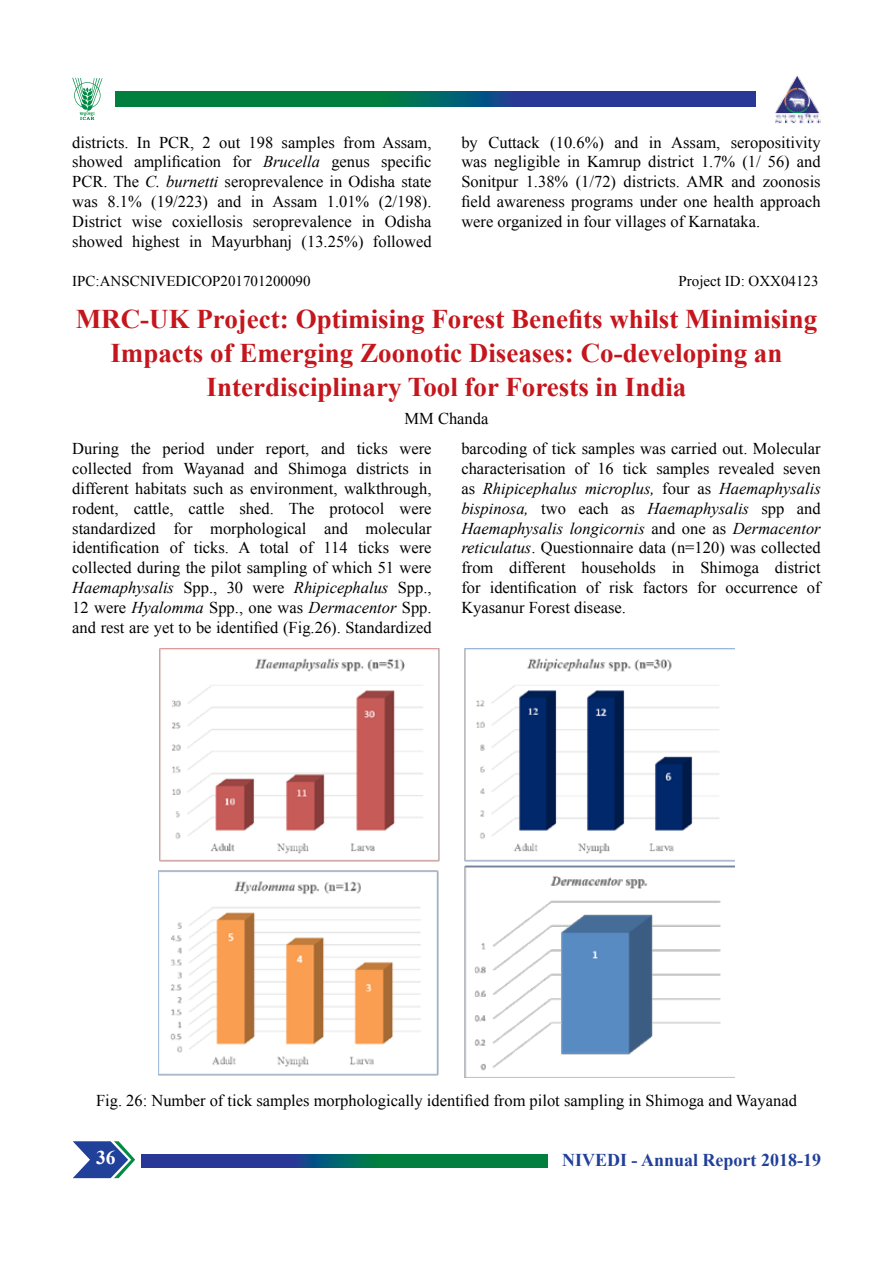
<style>
.page{position:relative;width:893px;height:1263px;background:#fff}
.page>*{position:absolute;margin:0;border:0;box-sizing:border-box;transform-origin:0 0}
.t1{font:700 27px/33.8px "Times New Roman";color:#c4161c;text-align:center}
.t2{font:700 19.5px "Times New Roman";color:#fff}
.t3{font:700 18px "Times New Roman";color:#21409a}
.t4{font:16.5px/19.8px "Times New Roman";color:#000;text-align:justify}
.t5{font:15px "Times New Roman";color:#000}
.s1{font-style:italic}
</style>
<div class="page">
<svg style="left:141px;top:1154px;width:407px;height:14px;background:#105e68"></svg>
<svg style="left:72px;top:78px;width:31px;height:42px"></svg>
<img style="left:775px;top:75px;width:46px;height:48px">
<svg style="left:116px;top:91px;width:639px;height:15px;background:#105e68"></svg>
<svg style="left:73px;top:1141px;width:62px;height:37px"></svg>
<img style="left:158px;top:649px;width:577px;height:428px">
<p class="t4" style="left:72px;top:132px;width:361px">districts. In PCR, 2 out 198 samples from Assam, showed amplification for <span class="s1">Brucella</span> genus specific PCR. The <span class="s1">C. burnetti</span> seroprevalence in Odisha state was 8.1% (19/223) and in Assam 1.01% (2/198).<br>District wise coxiellosis seroprevalence in Odisha showed highest in Mayurbhanj (13.25%) followed</p>
<p class="t4" style="left:461px;top:132px;width:361px">by Cuttack (10.6%) and in Assam, seropositivity was negligible in Kamrup district 1.7% (1/ 56) and Sonitpur 1.38% (1/72) districts. AMR and zoonosis field awareness programs under one health approach were organized in four villages of Karnataka.</p>
<p class="t5" style="left:72px;top:271px;width:240px">IPC:ANSCNIVEDICOP201701200090</p>
<p class="t5" style="left:679px;top:271px;width:141px">Project ID: OXX04123</p>
<h1 class="t1" style="left:76px;top:301px;width:743px">MRC-UK Project: Optimising Forest Benefits whilst Minimising<br>Impacts of Emerging Zoonotic Diseases: Co-developing an<br>Interdisciplinary Tool for Forests in India</h1>
<p class="t4" style="left:72px;top:403px;width:418px;line-height:30.5px;text-indent:332px">MM Chanda<br>During the period under report, and ticks were</p>
<p class="t4" style="left:72px;top:458px;width:361px">collected from Wayanad and Shimoga districts in different habitats such as environment, walkthrough, rodent, cattle, cattle shed. The protocol were standardized for morphological and molecular identification of ticks. A total of 114 ticks were collected during the pilot sampling of which 51 were <span class="s1">Haemaphysalis</span> Spp., 30 were <span class="s1">Rhipicephalus</span> Spp., 12 were <span class="s1">Hyalomma</span> Spp., one was <span class="s1">Dermacentor</span> Spp. and rest are yet to be identified (Fig.26). Standardized</p>
<p class="t4" style="left:461px;top:439px;width:361px">barcoding of tick samples was carried out. Molecular characterisation of 16 tick samples revealed seven as <span class="s1">Rhipicephalus microplus,</span> four as <span class="s1">Haemaphysalis bispinosa,</span> two each as <span class="s1">Haemaphysalis</span> spp and <span class="s1">Haemaphysalis longicornis</span> and one as <span class="s1">Dermacentor reticulatus</span>. Questionnaire data (n=120) was collected from different households in Shimoga district for identification of risk factors for occurrence of Kyasanur Forest disease.</p>
<p class="t4" style="left:96px;top:1090px;width:702px">Fig. 26: Number of tick samples morphologically identified from pilot sampling in Shimoga and Wayanad</p>
<p class="t2" style="left:96px;top:1144px;width:21px">36</p>
<p class="t3" style="left:562px;top:1148px;width:261px">NIVEDI - Annual Report 2018-19</p>
</div>
